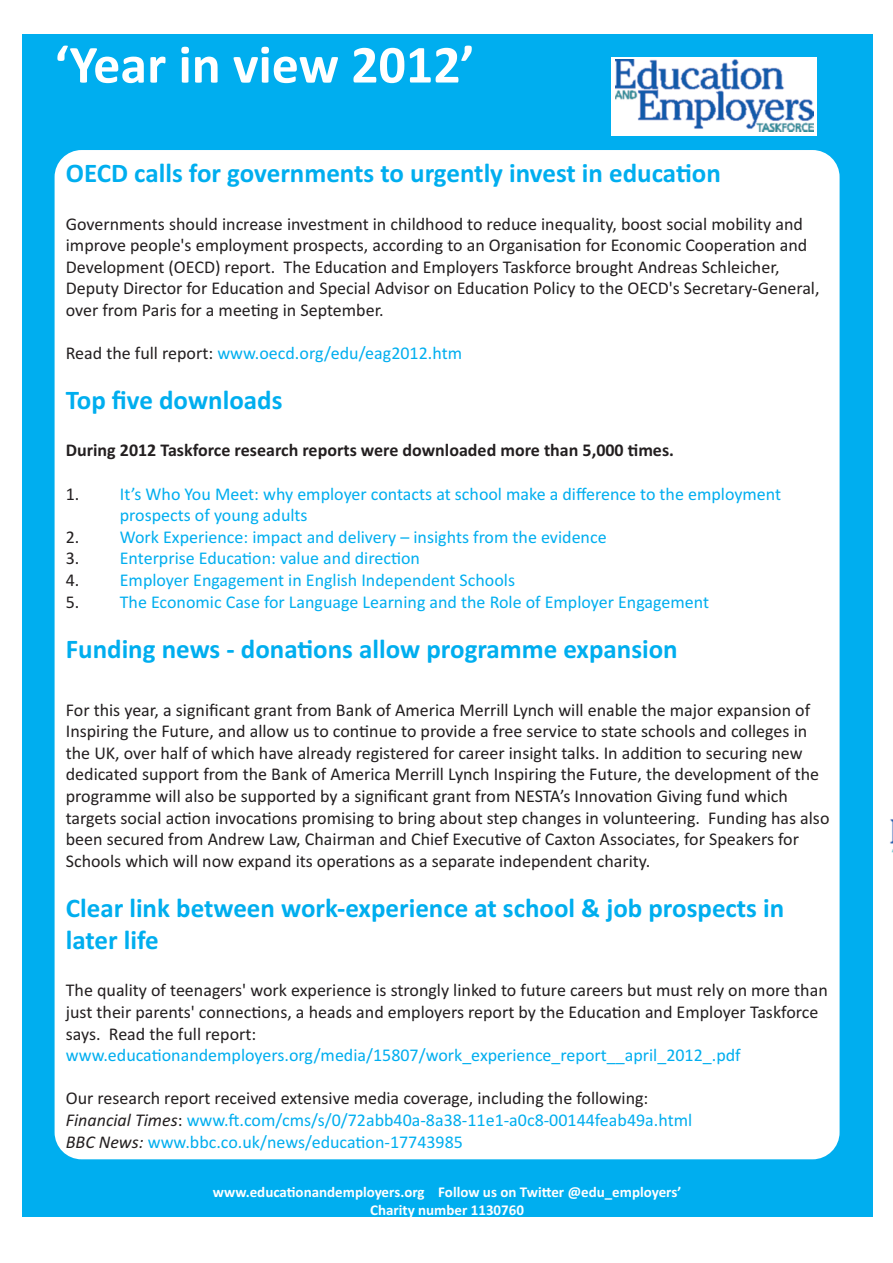
<style>
.page{position:relative;width:893px;height:1263px;background:#fff}
.page>*{position:absolute;margin:0;border:0;box-sizing:border-box;transform-origin:0 0}
.t1{font:700 54px "Calibri";color:#fff}
.t2{font:700 27px/32.4px "Calibri";color:#00aeef}
.t3{font:18px/21.6px "Calibri";color:#231f20}
.t4{font:18px/21.6px "Calibri";color:#00aeef}
.t5{font:700 18px "Calibri";color:#231f20}
.t6{font:700 15px/18px "Calibri";color:#fff;text-align:center}
.s1{color:#231f20}
.s2{font-style:italic;color:#231f20}
</style>
<div class="page">
<div style="left:23px;top:34px;width:850px;height:1182px;background:#00aeef"></div>
<div style="left:612px;top:57px;width:205px;height:78px;background:#fff"></div>
<img style="left:615px;top:60px;width:199px;height:71px">
<div style="left:55px;top:150px;width:785px;height:1009px;background:#fff;border-radius:27px"></div>
<img style="left:890px;top:819px;width:3px;height:34px">
<h1 class="t1" style="left:55px;top:32px;width:421px">‘Year in view 2012’</h1>
<h2 class="t2" style="left:66px;top:157px;width:656px">OECD calls for governments to urgently invest in education</h2>
<p class="t3" style="left:66px;top:212px;width:755px">Governments should increase investment in childhood to reduce inequality, boost social mobility and improve people's employment prospects, according to an Organisation for Economic Cooperation and Development (OECD) report. The Education and Employers Taskforce brought Andreas Schleicher, Deputy Director for Education and Special Advisor on Education Policy to the OECD's Secretary-General, over from Paris for a meeting in September.</p>
<p class="t4" style="left:66px;top:342px;width:398px"><span class="s1">Read the full report:</span> www.oecd.org/edu/eag2012.htm</p>
<h2 class="t2" style="left:66px;top:384px;width:218px">Top five downloads</h2>
<p class="t5" style="left:66px;top:440px;width:610px">During 2012 Taskforce research reports were downloaded more than 5,000 times.</p>
<p class="t4" style="left:120px;top:482px;width:663px;text-indent:-54px"><span class="s1">1.</span> It’s Who You Meet: why employer contacts at school make a difference to the employment prospects of young adults</p>
<p class="t4" style="left:66px;top:526px;width:542px"><span class="s1">2.</span> Work Experience: impact and delivery – insights from the evidence</p>
<p class="t4" style="left:66px;top:547px;width:356px"><span class="s1">3.</span> Enterprise Education: value and direction</p>
<p class="t4" style="left:66px;top:569px;width:451px"><span class="s1">4.</span> Employer Engagement in English Independent Schools</p>
<p class="t4" style="left:66px;top:590px;width:645px"><span class="s1">5.</span> The Economic Case for Language Learning and the Role of Employer Engagement</p>
<h2 class="t2" style="left:66px;top:632px;width:613px">Funding news - donations allow programme expansion</h2>
<p class="t3" style="left:66px;top:698px;width:765px">For this year, a significant grant from Bank of America Merrill Lynch will enable the major expansion of Inspiring the Future, and allow us to continue to provide a free service to state schools and colleges in the UK, over half of which have already registered for career insight talks. In addition to securing new dedicated support from the Bank of America Merrill Lynch Inspiring the Future, the development of the programme will also be supported by a significant grant from NESTA’s Innovation Giving fund which targets social action invocations promising to bring about step changes in volunteering. Funding has also been secured from Andrew Law, Chairman and Chief Executive of Caxton Associates, for Speakers for Schools which will now expand its operations as a separate independent charity.</p>
<h2 class="t2" style="left:66px;top:891px;width:720px">Clear link between work-experience at school &amp; job prospects in later life</h2>
<p class="t3" style="left:66px;top:979px;width:763px">The quality of teenagers' work experience is strongly linked to future careers but must rely on more than just their parents' connections, a heads and employers report by the Education and Employer Taskforce says. Read the full report:</p>
<p class="t4" style="left:66px;top:1044px;width:676px">www.educationandemployers.org/media/15807/work_experience_report__april_2012_.pdf</p>
<p class="t4" style="left:66px;top:1087px;width:628px"><span class="s1">Our research report received extensive media coverage, including the following:<br></span><span class="s2">Financial Times</span><span class="s1">:</span> www.ft.com/cms/s/0/72abb40a-8a38-11e1-a0c8-00144feab49a.html<br><span class="s2">BBC News:</span> www.bbc.co.uk/news/education-17743985</p>
<p class="t6" style="left:213px;top:1183px;width:470px">www.educationandemployers.org Follow us on Twitter @edu_employers’<br>Charity number 1130760</p>
</div>
